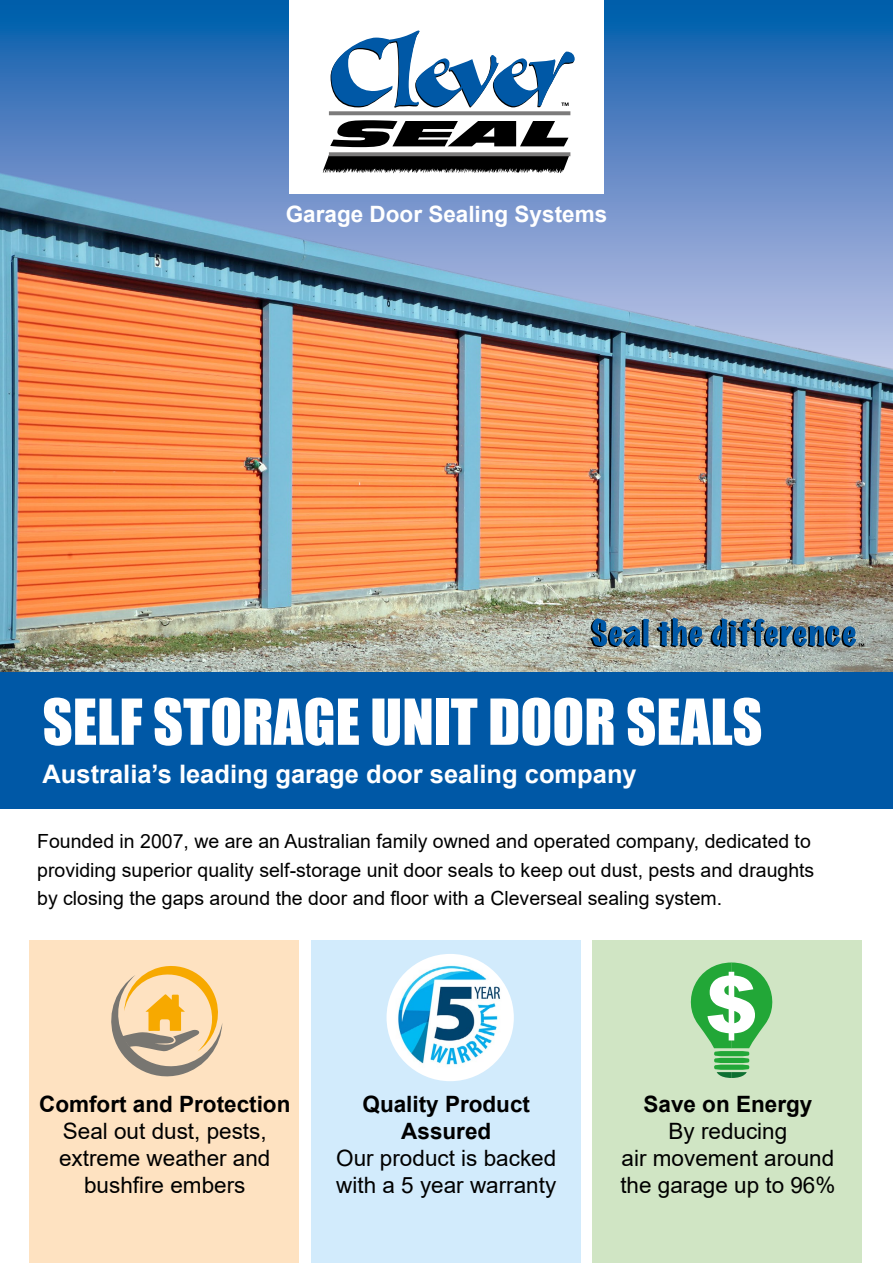
<style>
.page{position:relative;width:893px;height:1263px;background:#fff}
.page>*{position:absolute;margin:0;border:0;box-sizing:border-box;transform-origin:0 0}
.t1{font:58.5px "Impact";color:#fff}
.t2{font:700 25.5px "Arial";color:#fff}
.t3{font:22.5px/27px "Arial";color:#000;text-align:center}
.t4{font:700 22.5px/27px "Arial";color:#000;text-align:center}
.t5{font:700 22.5px "Arial";color:#fff}
.t6{font:19.5px/28.5px "Arial";color:#000}
</style>
<div class="page">
<svg style="left:0;top:0;width:893px;height:166px"></svg>
<div style="left:289px;top:0;width:315px;height:193px;background:#fff"></div>
<img style="left:0;top:166px;width:893px;height:506px">
<div style="left:0;top:672px;width:893px;height:137px;background:#0058a6"></div>
<svg style="left:323px;top:154px;width:247px;height:19px"></svg>
<svg style="left:330px;top:120px;width:238px;height:27px"></svg>
<svg style="left:329px;top:152px;width:241px;height:4px"></svg>
<svg style="left:329px;top:111px;width:241px;height:4px"></svg>
<svg style="left:331px;top:30px;width:244px;height:78px"></svg>
<div style="left:30px;top:940px;width:269px;height:323px;background:#fee2c1"></div>
<svg style="left:111px;top:966px;width:111px;height:110px"></svg>
<div style="left:592px;top:940px;width:270px;height:323px;background:#d0e5c4"></div>
<div style="left:714px;top:1051px;width:35px;height:5px;background:#22a737;border-radius:50%"></div>
<div style="left:714px;top:1058px;width:35px;height:5px;background:#22a737;border-radius:50%"></div>
<div style="left:714px;top:1064px;width:35px;height:6px;background:#22a737;border-radius:50%"></div>
<svg style="left:717px;top:1072px;width:30px;height:6px"></svg>
<svg style="left:691px;top:962px;width:81px;height:86px"></svg>
<div style="left:311px;top:940px;width:270px;height:323px;background:#d2ebfc"></div>
<img style="left:387px;top:954px;width:127px;height:127px;border-radius:64px">
<svg style="left:590px;top:618px;width:59px;height:29px"></svg>
<svg style="left:657px;top:618px;width:46px;height:29px"></svg>
<svg style="left:711px;top:618px;width:153px;height:29px"></svg>
<p class="t5" style="left:286px;top:198px;width:323px">Garage Door Sealing Systems</p>
<h1 class="t1" style="left:43px;top:676px;width:721px">SELF STORAGE UNIT DOOR SEALS</h1>
<h2 class="t2" style="left:43px;top:756px;width:596px">Australia’s leading garage door sealing company</h2>
<p class="t6" style="left:37px;top:827px;width:779px">Founded in 2007, we are an Australian family owned and operated company, dedicated to providing superior quality self-storage unit door seals to keep out dust, pests and draughts by closing the gaps around the door and floor with a Cleverseal sealing system.</p>
<p class="t4" style="left:39px;top:1091px;width:253px">Comfort and Protection</p>
<p class="t3" style="left:59px;top:1118px;width:213px">Seal out dust, pests, extreme weather and bushfire embers</p>
<p class="t4" style="left:362px;top:1091px;width:169px">Quality Product<br>Assured</p>
<p class="t3" style="left:336px;top:1145px;width:222px;text-align:left">Our product is backed with a 5 year warranty</p>
<p class="t4" style="left:643px;top:1091px;width:170px">Save on Energy</p>
<p class="t3" style="left:620px;top:1118px;width:217px">By reducing<br>air movement around the garage up to 96%</p>
</div>
